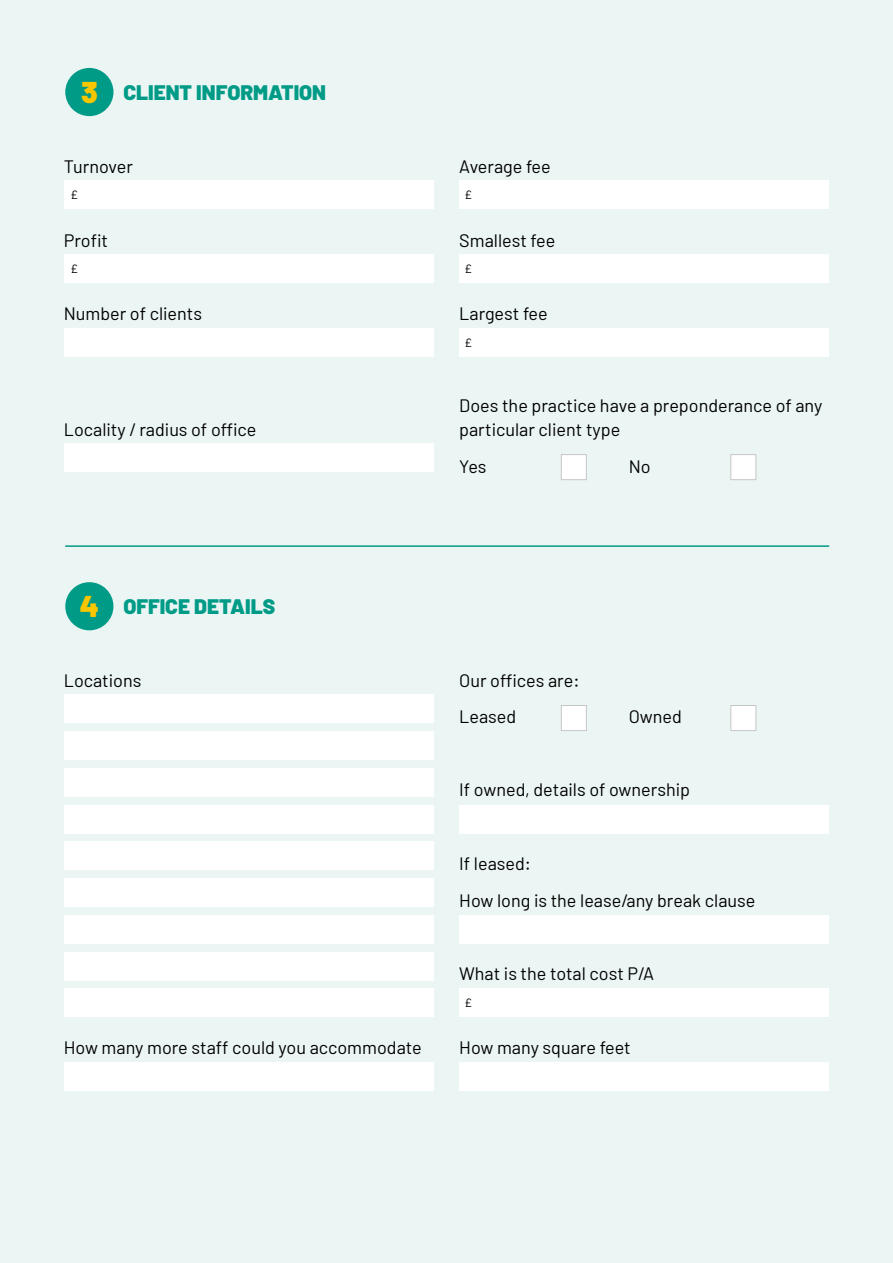
<style>
.page{position:relative;width:893px;height:1263px;background:#ebf6f4}
.page>*{position:absolute;margin:0;border:0;box-sizing:border-box;transform-origin:0 0}
.t1{font:900 30px "Barlow";color:#fac600}
.t2{font:900 21px "Barlow";color:#009b87}
.t3{font:18px/36.8px "Barlow";color:#000}
.t4{font:12px "Barlow";color:#000}
</style>
<div class="page">
<div style="left:65px;top:68px;width:48px;height:48px;background:#009b87;border-radius:50%"></div>
<div style="left:65px;top:582px;width:48px;height:48px;background:#009b87;border-radius:50%"></div>
<hr style="left:65px;top:545px;width:764px;height:2px;background:#009b87">
<div style="left:64px;top:181px;width:370px;height:28px;background:#fff"></div>
<div style="left:459px;top:181px;width:370px;height:28px;background:#fff"></div>
<div style="left:64px;top:254px;width:370px;height:29px;background:#fff"></div>
<div style="left:459px;top:254px;width:370px;height:29px;background:#fff"></div>
<div style="left:64px;top:328px;width:370px;height:28px;background:#fff"></div>
<div style="left:459px;top:328px;width:370px;height:28px;background:#fff"></div>
<div style="left:64px;top:443px;width:370px;height:29px;background:#fff"></div>
<div style="left:561px;top:454px;width:26px;height:26px;background:#fff;border:1px solid #c6c6c6"></div>
<div style="left:730px;top:454px;width:26px;height:26px;background:#fff;border:1px solid #c6c6c6"></div>
<div style="left:64px;top:695px;width:370px;height:28px;background:#fff"></div>
<div style="left:459px;top:805px;width:370px;height:28px;background:#fff"></div>
<div style="left:459px;top:915px;width:370px;height:28px;background:#fff"></div>
<div style="left:459px;top:989px;width:370px;height:28px;background:#fff"></div>
<div style="left:459px;top:1062px;width:370px;height:28px;background:#fff"></div>
<div style="left:64px;top:732px;width:370px;height:28px;background:#fff"></div>
<div style="left:64px;top:768px;width:370px;height:29px;background:#fff"></div>
<div style="left:64px;top:805px;width:370px;height:28px;background:#fff"></div>
<div style="left:64px;top:842px;width:370px;height:28px;background:#fff"></div>
<div style="left:64px;top:878px;width:370px;height:29px;background:#fff"></div>
<div style="left:64px;top:915px;width:370px;height:28px;background:#fff"></div>
<div style="left:64px;top:952px;width:370px;height:28px;background:#fff"></div>
<div style="left:64px;top:989px;width:370px;height:28px;background:#fff"></div>
<div style="left:64px;top:1062px;width:370px;height:28px;background:#fff"></div>
<div style="left:561px;top:705px;width:26px;height:26px;background:#fff;border:1px solid #c6c6c6"></div>
<div style="left:730px;top:705px;width:26px;height:26px;background:#fff;border:1px solid #c6c6c6"></div>
<h1 class="t1" style="left:81px;top:73px;width:18px">3</h1>
<p class="t2" style="left:123px;top:79px;width:204px">CLIENT INFORMATION</p>
<p class="t3" style="left:64px;top:148px;width:71px">Turnover</p>
<p class="t3" style="left:459px;top:148px;width:93px">Average fee</p>
<p class="t4" style="left:71px;top:188px;width:9px">£</p>
<p class="t4" style="left:465px;top:188px;width:9px">£</p>
<p class="t3" style="left:64px;top:221px;width:46px">Profit</p>
<p class="t3" style="left:459px;top:221px;width:98px">Smallest fee</p>
<p class="t4" style="left:71px;top:261px;width:9px">£</p>
<p class="t4" style="left:465px;top:261px;width:9px">£</p>
<p class="t3" style="left:64px;top:295px;width:140px">Number of clients</p>
<p class="t3" style="left:64px;top:410px;width:194px">Locality / radius of office</p>
<p class="t3" style="left:459px;top:295px;width:90px">Largest fee</p>
<p class="t4" style="left:465px;top:335px;width:9px">£</p>
<p class="t3" style="left:459px;top:393px;width:365px;line-height:24px">Does the practice have a preponderance of any particular client type</p>
<p class="t3" style="left:459px;top:447px;width:29px">Yes</p>
<p class="t3" style="left:629px;top:447px;width:23px">No</p>
<h1 class="t1" style="left:80px;top:588px;width:21px">4</h1>
<p class="t2" style="left:123px;top:593px;width:153px">OFFICE DETAILS</p>
<p class="t3" style="left:64px;top:661px;width:79px">Locations</p>
<p class="t3" style="left:64px;top:1029px;width:359px">How many more staff could you accommodate</p>
<p class="t3" style="left:459px;top:661px;width:122px">Our offices are:<br>Leased</p>
<p class="t3" style="left:629px;top:698px;width:55px">Owned</p>
<p class="t3" style="left:459px;top:771px;width:232px">If owned, details of ownership</p>
<p class="t3" style="left:459px;top:844px;width:298px">If leased:<br>How long is the lease/any break clause</p>
<p class="t3" style="left:459px;top:955px;width:196px">What is the total cost P/A</p>
<p class="t4" style="left:465px;top:996px;width:9px">£</p>
<p class="t3" style="left:459px;top:1028px;width:173px">How many square feet</p>
</div>
